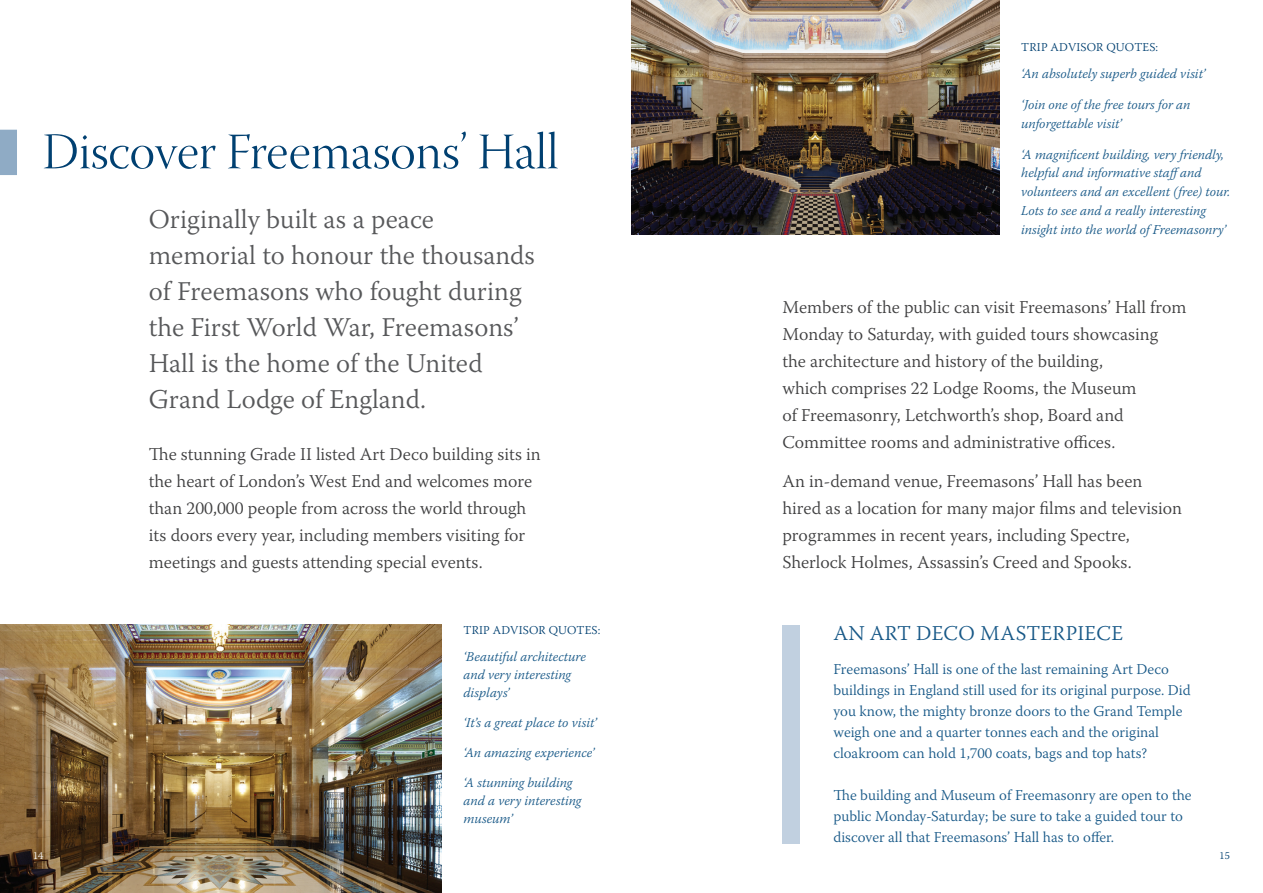
<style>
.page{position:relative;width:1263px;height:893px;background:#fff}
.page>*{position:absolute;margin:0;border:0;box-sizing:border-box;transform-origin:0 0}
.t1{font:51px "Warnock Pro Light Disp";color:#004071}
.t2{font:300 27px/36px "Warnock Pro";color:#57585a}
.t3{font:300 21px "Warnock Pro";letter-spacing:.01em;color:#175887}
.t4{font:300 18px/27px "Warnock Pro";color:#3e3e3f}
.t5{font:300 15px/21px "Warnock Pro";color:#175887}
.t6{font:italic 300 13.5px/18.8px "Warnock Pro";color:#175887}
.t7{font:300 12px "Warnock Pro";letter-spacing:.01em;color:#004071}
.t8{font:300 10.5px "Warnock Pro";color:#fff}
.t9{font:300 10.5px "Warnock Pro";color:#004071}
</style>
<div class="page">
<img style="left:0;top:625px;width:441px;height:268px">
<svg style="left:0;top:130px;width:17px;height:45px"></svg>
<div style="left:782px;top:625px;width:17px;height:219px;background:#c1d0e0"></div>
<img style="left:631px;top:0;width:368px;height:235px">
<p class="t1" style="left:43px;top:124px;width:517px">Discover Freemasons’ Hall</p>
<p class="t2" style="left:149px;top:201px;width:387px">Originally built as a peace memorial to honour the thousands of Freemasons who fought during the First World War, Freemasons’<br>Hall is the home of the United<br>Grand Lodge of England.</p>
<p class="t4" style="left:149px;top:440px;width:393px">The stunning Grade II listed Art Deco building sits in the heart of London’s West End and welcomes more than 200,000 people from across the world through its doors every year, including members visiting for meetings and guests attending special events.</p>
<p class="t8" style="left:33px;top:849px;width:12px">14</p>
<p class="t7" style="left:464px;top:622px;width:138px">TRIP ADVISOR QUOTES:</p>
<p class="t6" style="left:463px;top:647px;width:124px;line-height:18px">‘Beautiful architecture and very interesting displays’</p>
<p class="t6" style="left:463px;top:712px;width:135px">‘It’s a great place to visit’</p>
<p class="t6" style="left:463px;top:742px;width:132px">‘An amazing experience’</p>
<p class="t6" style="left:463px;top:772px;width:110px">‘A stunning building</p>
<p class="t6" style="left:463px;top:791px;width:119px;line-height:18px">and a very interesting museum’</p>
<p class="t7" style="left:1021px;top:39px;width:138px">TRIP ADVISOR QUOTES:</p>
<p class="t6" style="left:1021px;top:64px;width:186px">‘An absolutely superb guided visit’</p>
<p class="t6" style="left:1021px;top:95px;width:171px">‘Join one of the free tours for an unforgettable visit’</p>
<p class="t6" style="left:1021px;top:145px;width:211px">‘A magnificent building, very friendly, helpful and informative staffand volunteers and an excellent (free) tour.<br>Lots to see and a really interesting insight into the world of Freemasonry’</p>
<p class="t4" style="left:782px;top:293px;width:405px">Members of the public can visit Freemasons’ Hall from Monday to Saturday, with guided tours showcasing<br>the architecture and history of the building,<br>which comprises 22 Lodge Rooms, the Museum<br>of Freemasonry, Letchworth’s shop, Board and Committee rooms and administrative offices.</p>
<p class="t4" style="left:782px;top:467px;width:401px">An in-demand venue, Freemasons’ Hall has been hired as a location for many major films and television programmes in recent years, including Spectre, Sherlock Holmes, Assassin’s Creed and Spooks.</p>
<p class="t3" style="left:833px;top:621px;width:291px">AN ART DECO MASTERPIECE</p>
<p class="t5" style="left:833px;top:658px;width:359px">Freemasons’ Hall is one of the last remaining Art Deco buildings in England still used for its original purpose. Did you know, the mighty bronze doors to the Grand Temple weigh one and a quarter tonnes each and the original cloakroom can hold 1,700 coats, bags and top hats?</p>
<p class="t5" style="left:833px;top:784px;width:360px">The building and Museum of Freemasonry are open to the public Monday-Saturday; be sure to take a guided tour to discover all that Freemasons’ Hall has to offer.</p>
<p class="t9" style="left:1219px;top:849px;width:12px">15</p>
</div>
